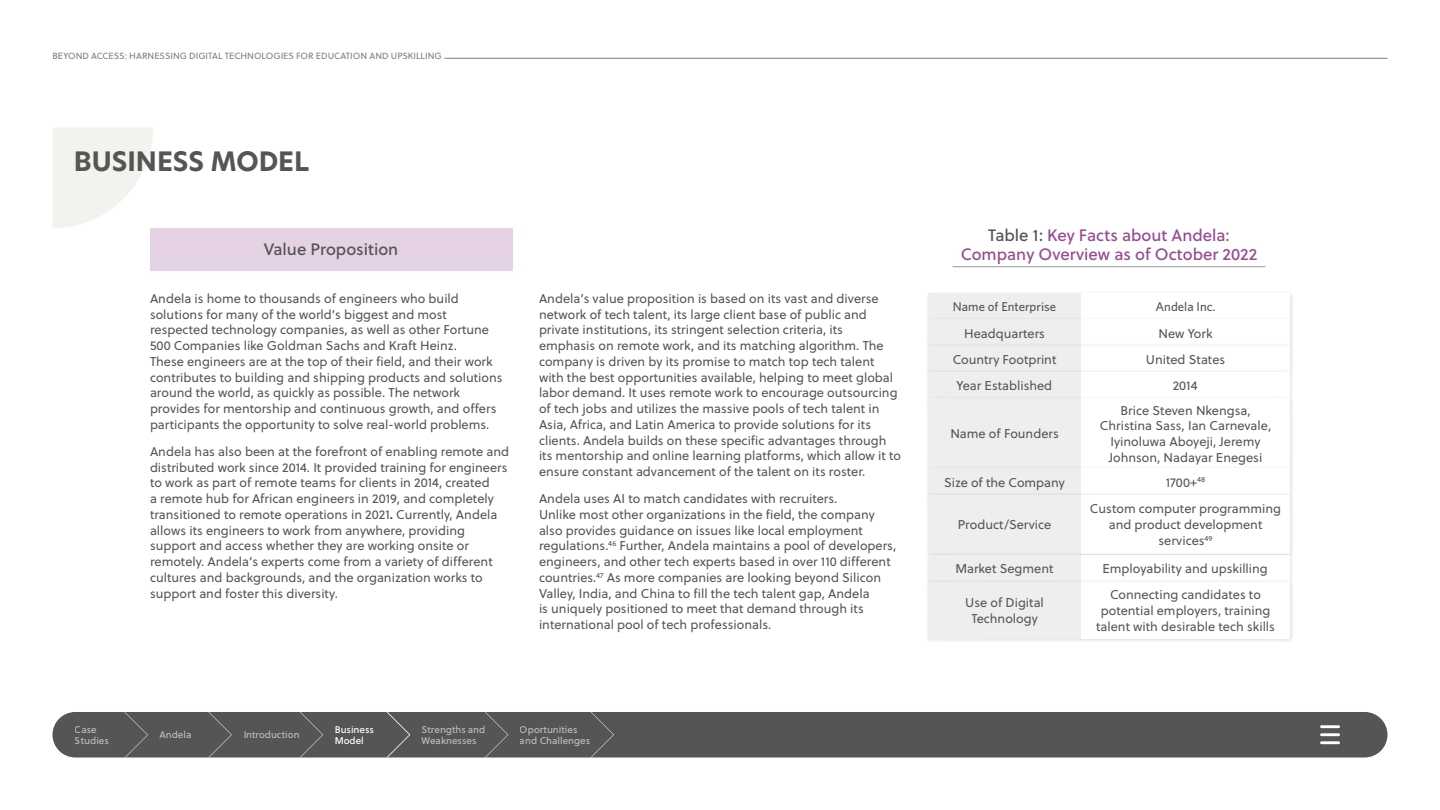
<style>
.page{position:relative;width:1440px;height:810px;background:#fff}
.page>*{position:absolute;margin:0;border:0;box-sizing:border-box;transform-origin:0 0}
.t1{font:700 26.25px "New Hero";color:#555}
.Figures{font:16.5px/19.8px "Soleil Bk";color:#964d91;text-align:center}
.Subhead{font:16.5px "Soleil Bk";color:#555}
.Body_copy{font:12.75px/15.8px "Soleil";color:#555;text-align:center}
.Body_copy-2{font:500 12.75px "Whitney";color:#555}
.Navigation{font:9.75px/10.5px "Soleil Bk";color:#fff}
.t2{font:9px "Soleil";color:#7d7d7d}
.s1{font-weight:700}
.s2{color:#555}
</style>
<div class="page">
<hr style="left:444px;top:58px;width:943px;height:1px;background:#7d7d7d">
<div style="left:925px;top:290px;width:370px;height:34px;background:#f9f9f9"></div>
<div style="left:928px;top:293px;width:153px;height:27px;background:#eee"></div>
<div style="left:1081px;top:293px;width:209px;height:27px;background:#fff"></div>
<div style="left:925px;top:316px;width:370px;height:35px;background:#000;opacity:.15"></div>
<div style="left:928px;top:320px;width:153px;height:26px;background:#eee"></div>
<div style="left:1081px;top:320px;width:209px;height:26px;background:#fff"></div>
<div style="left:925px;top:343px;width:370px;height:34px;background:#000;opacity:.15"></div>
<div style="left:928px;top:346px;width:153px;height:26px;background:#eee"></div>
<div style="left:1081px;top:346px;width:209px;height:26px;background:#fff"></div>
<div style="left:925px;top:369px;width:369px;height:34px;background:#000;opacity:.15"></div>
<div style="left:928px;top:372px;width:153px;height:26px;background:#eee"></div>
<div style="left:1081px;top:372px;width:208px;height:26px;background:#fff"></div>
<div style="left:925px;top:395px;width:370px;height:79px;background:#000;opacity:.15"></div>
<div style="left:928px;top:398px;width:153px;height:71px;background:#eee"></div>
<div style="left:1081px;top:398px;width:209px;height:71px;background:#fff"></div>
<div style="left:925px;top:465px;width:370px;height:35px;background:#000;opacity:.15"></div>
<div style="left:928px;top:469px;width:153px;height:26px;background:#eee"></div>
<div style="left:1081px;top:469px;width:209px;height:26px;background:#fff"></div>
<div style="left:925px;top:492px;width:370px;height:66px;background:#000;opacity:.15"></div>
<div style="left:928px;top:495px;width:153px;height:59px;background:#eee"></div>
<div style="left:1081px;top:495px;width:209px;height:59px;background:#fff"></div>
<div style="left:925px;top:552px;width:369px;height:34px;background:#000;opacity:.15"></div>
<div style="left:928px;top:555px;width:153px;height:26px;background:#eee"></div>
<div style="left:1081px;top:555px;width:208px;height:26px;background:#fff"></div>
<div style="left:925px;top:579px;width:370px;height:65px;background:#000;opacity:.15"></div>
<div style="left:928px;top:582px;width:153px;height:57px;background:#eee"></div>
<div style="left:1081px;top:582px;width:209px;height:57px;background:#fff"></div>
<svg style="left:53px;top:128px;width:100px;height:100px"></svg>
<div style="left:150px;top:228px;width:362px;height:42px;background:#e5d2e4"></div>
<hr style="left:953px;top:266px;width:312px;height:1px;background:#999">
<div style="left:52px;top:712px;width:1336px;height:45px;background:#555;border-radius:23px"></div>
<svg style="left:1320px;top:725px;width:20px;height:19px"></svg>
<svg style="left:208px;top:712px;width:24px;height:46px"></svg>
<svg style="left:300px;top:712px;width:23px;height:46px"></svg>
<svg style="left:386px;top:712px;width:24px;height:46px"></svg>
<svg style="left:485px;top:712px;width:24px;height:46px"></svg>
<svg style="left:590px;top:712px;width:24px;height:46px"></svg>
<svg style="left:124px;top:712px;width:24px;height:46px"></svg>
<p class="t2" style="left:52px;top:49px;width:391px">BEYOND ACCESS: HARNESSING DIGITAL TECHNOLOGIES FOR EDUCATION AND UPSKILLING</p>
<p class="t1" style="left:74px;top:143px;width:237px">BUSINESS MODEL</p>
<p class="Navigation" style="left:75px;top:724px;width:36px">Case<br>Studies</p>
<p class="Subhead" style="left:264px;top:237px;width:136px">Value Proposition</p>
<p class="Body_copy" style="left:150px;top:290px;width:354px;text-align:left">Andela is home to thousands of engineers who build solutions for many of the world’s biggest and most respected technology companies, as well as other Fortune 500 Companies like Goldman Sachs and Kraft Heinz.<br>These engineers are at the top of their field, and their work contributes to building and shipping products and solutions around the world, as quickly as possible. The network provides for mentorship and continuous growth, and offers participants the opportunity to solve real-world problems.</p>
<p class="Body_copy" style="left:150px;top:443px;width:361px;text-align:left">Andela has also been at the forefront of enabling remote and distributed work since 2014. It provided training for engineers to work as part of remote teams for clients in 2014, created<br>a remote hub for African engineers in 2019, and completely transitioned to remote operations in 2021<span class="s1">.</span> Currently, Andela allows its engineers to work from anywhere, providing support and access whether they are working onsite or remotely. Andela’s experts come from a variety of different cultures and backgrounds, and the organization works to support and foster this diversity.</p>
<p class="Body_copy" style="left:539px;top:290px;width:364px;text-align:left">Andela’s value proposition is based on its vast and diverse network of tech talent, its large client base of public and private institutions, its stringent selection criteria, its emphasis on remote work, and its matching algorithm. The company is driven by its promise to match top tech talent with the best opportunities available, helping to meet global labor demand. It uses remote work to encourage outsourcing of tech jobs and utilizes the massive pools of tech talent in Asia, Africa, and Latin America to provide solutions for its clients. Andela builds on these specific advantages through its mentorship and online learning platforms, which allow it to ensure constant advancement of the talent on its roster.</p>
<p class="Body_copy" style="left:539px;top:491px;width:359px;text-align:left">Andela uses AI to match candidates with recruiters.<br>Unlike most other organizations in the field, the company also provides guidance on issues like local employment regulations.<sup>46</sup> Further, Andela maintains a pool of developers, engineers, and other tech experts based in over 110 different countries.<sup>47</sup> As more companies are looking beyond Silicon Valley, India, and China to fill the tech talent gap, Andela<br>is uniquely positioned to meet that demand through its international pool of tech professionals.</p>
<p class="Navigation" style="left:159px;top:729px;width:34px">Andela</p>
<p class="Navigation" style="left:243px;top:729px;width:58px">Introduction</p>
<p class="Navigation" style="left:335px;top:724px;width:41px">Business<br>Model</p>
<p class="Navigation" style="left:422px;top:724px;width:65px">Strengths and<br>Weaknesses</p>
<p class="Navigation" style="left:520px;top:724px;width:72px">Oportunities and Challenges</p>
<p class="Figures" style="left:961px;top:224px;width:298px"><span class="s2">Table 1:</span> Key Facts about Andela:<br>Company Overview as of October 2022</p>
<p class="Body_copy-2" style="left:953px;top:299px;width:105px">Name of Enterprise</p>
<p class="Body_copy-2" style="left:1156px;top:299px;width:62px">Andela Inc.</p>
<p class="Body_copy" style="left:964px;top:325px;width:82px">Headquarters</p>
<p class="Body_copy" style="left:1158px;top:325px;width:56px">New York</p>
<p class="Body_copy" style="left:953px;top:351px;width:105px">Country Footprint</p>
<p class="Body_copy" style="left:1146px;top:351px;width:81px">United States</p>
<p class="Body_copy" style="left:957px;top:377px;width:97px">Year Established</p>
<p class="Body_copy" style="left:1173px;top:377px;width:26px">2014</p>
<p class="Body_copy" style="left:950px;top:426px;width:110px">Name of Founders</p>
<p class="Body_copy" style="left:1100px;top:402px;width:173px">Brice Steven Nkengsa,<br>Christina Sass, Ian Carnevale,<br>Iyinoluwa Aboyeji, Jeremy<br>Johnson, Nadayar Enegesi</p>
<p class="Body_copy" style="left:944px;top:474px;width:122px">Size of the Company</p>
<p class="Body_copy" style="left:1166px;top:474px;width:41px">1700+<sup>48</sup></p>
<p class="Body_copy" style="left:958px;top:516px;width:95px">Product/Service</p>
<p class="Body_copy" style="left:1090px;top:501px;width:193px">Custom computer programming and product development services<sup>49</sup></p>
<p class="Body_copy" style="left:955px;top:560px;width:100px">Market Segment</p>
<p class="Body_copy" style="left:1102px;top:560px;width:167px">Employability and upskilling</p>
<p class="Body_copy" style="left:965px;top:595px;width:80px">Use of Digital<br>Technology</p>
<p class="Body_copy" style="left:1096px;top:587px;width:180px">Connecting candidates to potential employers, training talent with desirable tech skills</p>
</div>
